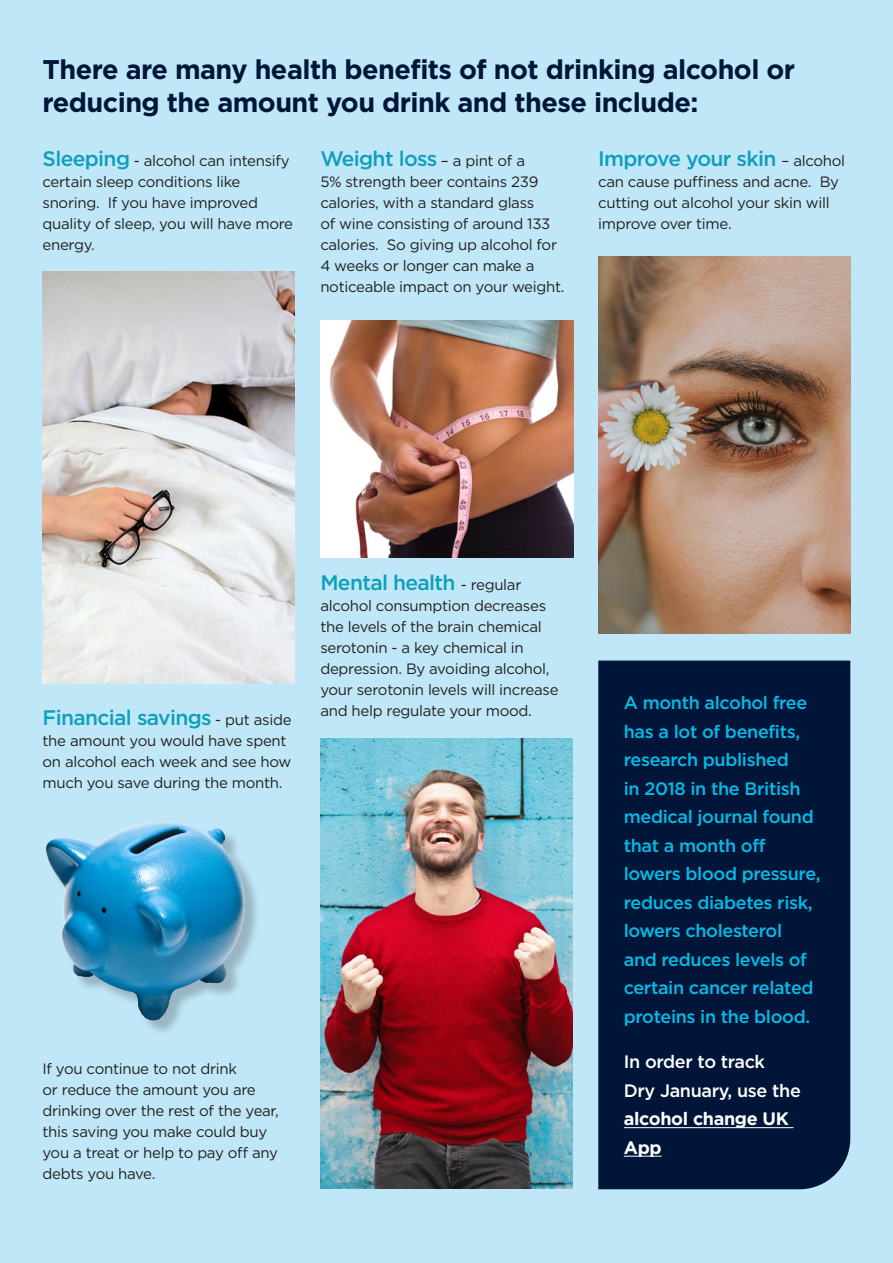
<style>
.page{position:relative;width:893px;height:1263px;background:#c0e7f7}
.page>*{position:absolute;margin:0;border:0;box-sizing:border-box;transform-origin:0 0}
.t1{font:700 27px/33px "Gotham";letter-spacing:-.02em;color:#001537}
.t2{font:500 21px "Gotham";letter-spacing:-.03em;color:#0d9fbb}
.t3{font:500 18px/28.5px "Gotham";letter-spacing:-.02em;color:#02bce8}
.t4{font:500 18px/28.5px "Gotham";letter-spacing:-.02em;color:#fff}
.t5{font:15px/21px "Gotham";letter-spacing:-.02em;color:#231f20}
.s1{font-weight:500;font-size:21px;color:#0d9fbb}
.s2{font-weight:400;font-size:15px;color:#231f20}
.s3{font-weight:700}
</style>
<div class="page">
<img style="left:43px;top:272px;width:252px;height:411px">
<div style="left:48px;top:824px;width:213px;height:212px;background:#231f20;opacity:.25"></div>
<img style="left:102px;top:822px;width:60px;height:18px">
<img style="left:320px;top:320px;width:254px;height:237px">
<img style="left:320px;top:738px;width:253px;height:450px">
<img style="left:598px;top:257px;width:252px;height:376px">
<div style="left:598px;top:660px;width:252px;height:529px;background:#001537"></div>
<hr style="left:624px;top:1127px;width:169px;height:1px;background:#fff">
<hr style="left:624px;top:1156px;width:38px;height:1px;background:#fff">
<p class="t1" style="left:43px;top:52px;width:754px">There are many health benefits of not drinking alcohol or reducing the amount you drink and these include:</p>
<p class="t5" style="left:43px;top:149px;width:252px"><span class="s1">Sleeping</span> - alcohol can intensify certain sleep conditions like snoring. If you have improved quality of sleep, you will have more energy.</p>
<p class="t2" style="left:320px;top:146px;width:206px">Weight loss <span class="s2">– a pint of a</span></p>
<p class="t5" style="left:320px;top:170px;width:246px">5% strength beer contains 239 calories, with a standard glass<br>of wine consisting of around 133 calories. So giving up alcohol for<br>4 weeks or longer can make a noticeable impact on your weight.</p>
<p class="t2" style="left:598px;top:146px;width:248px">Improve your skin <span class="s2">– alcohol</span></p>
<p class="t5" style="left:598px;top:170px;width:242px">can cause puffiness and acne. By cutting out alcohol your skin will improve over time.</p>
<p class="t2" style="left:43px;top:705px;width:251px">Financial savings <span class="s2">- put aside</span></p>
<p class="t5" style="left:43px;top:730px;width:250px">the amount you would have spent on alcohol each week and see how much you save during the month.</p>
<p class="t2" style="left:320px;top:570px;width:203px">Mental health <span class="s2">- regular</span></p>
<p class="t5" style="left:320px;top:594px;width:240px">alcohol consumption decreases the levels of the brain chemical serotonin - a key chemical in depression. By avoiding alcohol, your serotonin levels will increase and help regulate your mood.</p>
<p class="t5" style="left:43px;top:1058px;width:238px">If you continue to not drink<br>or reduce the amount you are drinking over the rest of the year, this saving you make could buy you a treat or help to pay off any debts you have.</p>
<p class="t3" style="left:624px;top:688px;width:198px">A month alcohol free has a lot of benefits, research published<br>in 2018 in the British medical journal found that a month off lowers blood pressure, reduces diabetes risk, lowers cholesterol<br>and reduces levels of certain cancer related proteins in the blood.</p>
<p class="t4" style="left:624px;top:1047px;width:179px">In order to track<br>Dry January, use the <span class="s3">alcohol change UK<br>App</span></p>
</div>
